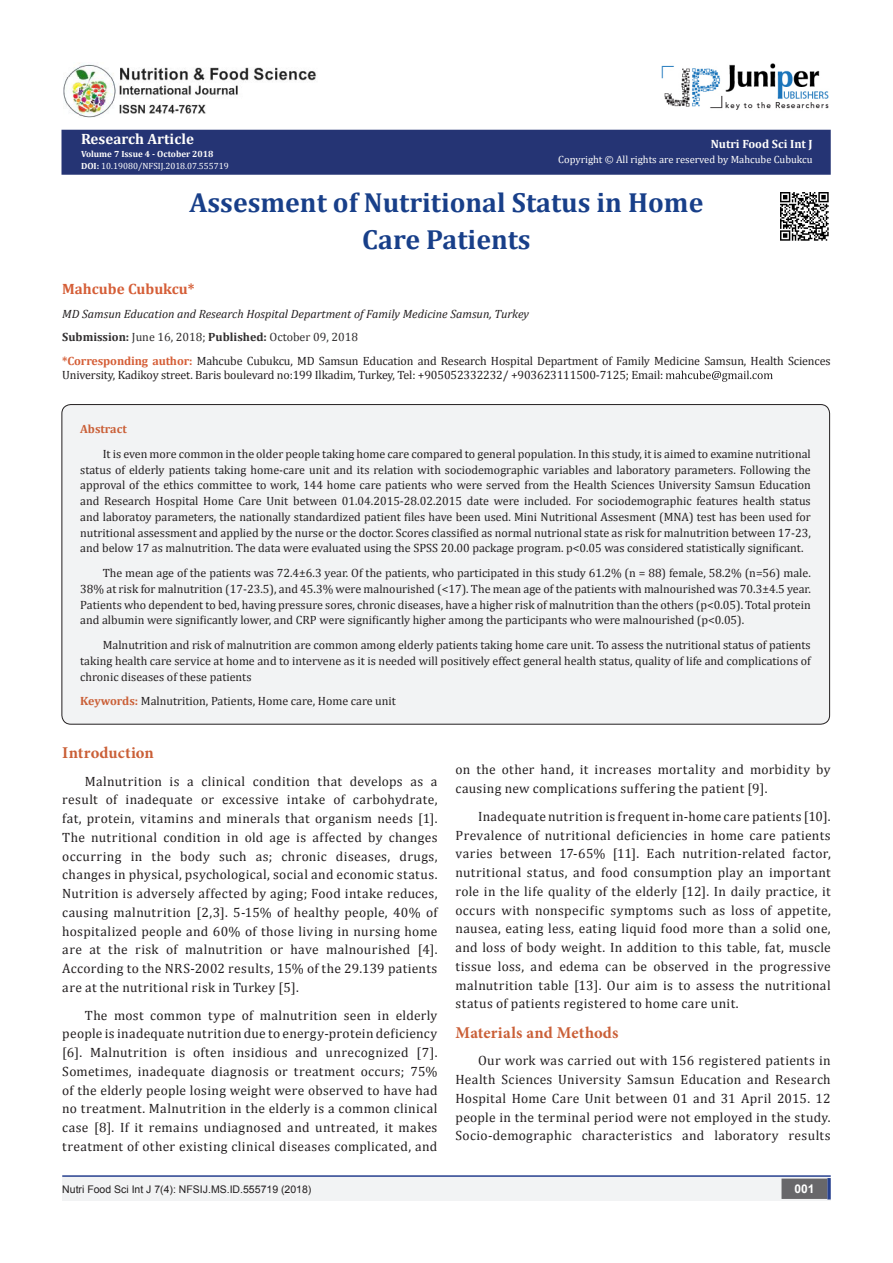
<style>
.page{position:relative;width:893px;height:1263px;background:#fff}
.page>*{position:absolute;margin:0;border:0;box-sizing:border-box;transform-origin:0 0}
.t1{font:700 27.75px "Cambria";color:#183f89}
.t2{font:700 16.5px "Minion Pro";letter-spacing:.01em;color:#ca5f37}
.t3{font:700 15px "Cambria";color:#fffefc}
.t4{font:700 15px "Cambria";color:#d55e37}
.t5{font:13.5px/18.8px "Cambria";letter-spacing:.025em;color:#231f20;text-align:justify}
.t6{font:12px/15.8px "Cambria";letter-spacing:-.01em;color:#231f20;text-align:justify}
.t7{font:italic 12px "Cambria";color:#231f20}
.t8{font:12px "Cambria";color:#312f30}
.t9{font:700 12px "Cambria";color:#fffefc}
.t10{font:700 12px "Cambria";color:#ca5f37}
.t11{font:700 12px "Arial";color:#fff}
.t12{font:10.5px "Cambria";color:#fffefc}
.t13{font:10.5px "Arial";color:#231f20}
.t14{font:9px "Cambria";color:#fff}
.t15{font:700 9px "Cambria";color:#fffefc}
.s1{font-weight:700;color:#fffefc}
.s2{font-weight:700}
.s3{font-weight:700;color:#d55e37}
.s4{font-weight:700;color:#ca5f37}
</style>
<div class="page">
<div style="left:62px;top:130px;width:768px;height:44px;background:#253474"></div>
<div style="left:62px;top:130px;width:769px;height:45px;border:2px solid #253474"></div>
<svg style="left:666px;top:371px;width:107px;height:11px"></svg>
<hr style="left:62px;top:1175px;width:769px;height:2px;background:#253f8e">
<div style="left:62px;top:1177px;width:495px;height:24px;background:#f2f3f4"></div>
<div style="left:557px;top:1177px;width:274px;height:24px;background:#f2f3f4"></div>
<div style="left:782px;top:1179px;width:45px;height:19px;background:#68676a"></div>
<div style="left:781px;top:1178px;width:46px;height:21px;border:2px solid #68676a"></div>
<svg style="left:827px;top:1178px;width:4px;height:21px"></svg>
<img style="left:661px;top:63px;width:168px;height:47px">
<img style="left:63px;top:63px;width:254px;height:55px">
<div style="left:62px;top:405px;width:768px;height:319px;background:#f2f3f4;border-radius:9px"></div>
<img style="left:780px;top:192px;width:49px;height:49px">
<p class="t3" style="left:81px;top:129px;width:114px">Research Article</p>
<p class="t15" style="left:81px;top:147px;width:134px">Volume 7 Issue 4 - October 2018</p>
<p class="t14" style="left:81px;top:160px;width:149px"><span class="s1">DOI</span><span class="s2">:</span> 10.19080/NFSIJ.2018.07.555719</p>
<p class="t9" style="left:711px;top:135px;width:103px">Nutri Food Sci Int J</p>
<p class="t12" style="left:558px;top:153px;width:256px">Copyright © All rights are reserved by Mahcube Cubukcu</p>
<p class="t1" style="left:189px;top:183px;width:515px">Assesment of Nutritional Status in Home</p>
<p class="t1" style="left:362px;top:220px;width:170px">Care Patients</p>
<p class="t4" style="left:62px;top:279px;width:134px">Mahcube Cubukcu*</p>
<p class="t7" style="left:62px;top:305px;width:468px">MD Samsun Education and Research Hospital Department of Family Medicine Samsun, Turkey</p>
<p class="t8" style="left:62px;top:330px;width:297px"><span class="s2">Submission:</span> June 16, 2018; <span class="s2">Published:</span> October 09, 2018</p>
<p class="t6" style="left:62px;top:353px;width:770px;line-height:14.4px"><span class="s3">*Corresponding author:</span> Mahcube Cubukcu, MD Samsun Education and Research Hospital Department of Family Medicine Samsun, Health Sciences<br>University, Kadikoy street. Baris boulevard no:199 Ilkadim, Turkey, Tel: +905052332232/ +903623111500-7125; Email:</p>
<p class="t10" style="left:80px;top:420px;width:48px">Abstract</p>
<p class="t6" style="left:80px;top:446px;width:732px;text-indent:22px">It is even more common in the older people taking home care compared to general population. In this study, it is aimed to examine nutritional status of elderly patients taking home-care unit and its relation with sociodemographic variables and laboratory parameters. Following the approval of the ethics committee to work, 144 home care patients who were served from the Health Sciences University Samsun Education and Research Hospital Home Care Unit between 01.04.2015-28.02.2015 date were included. For sociodemographic features health status and laboratoy parameters, the nationally standardized patient files have been used. Mini Nutritional Assesment (MNA) test has been used for nutritional assessment and applied by the nurse or the doctor. Scores classified as normal nutrional state as risk for malnutrition between 17-23, and below 17 as malnutrition. The data were evaluated using the SPSS 20.00 package program. p&lt;0.05 was considered statistically significant.</p>
<p class="t6" style="left:80px;top:565px;width:732px;text-indent:22px">The mean age of the patients was 72.4±6.3 year. Of the patients, who participated in this study 61.2% (n = 88) female, 58.2% (n=56) male.<br>38% at risk for malnutrition (17-23.5), and 45.3% were malnourished (&lt;17). The mean age of the patients with malnourished was 70.3±4.5 year.<br>Patients who dependent to bed, having pressure sores, chronic diseases, have a higher risk of malnutrition than the others (p&lt;0.05). Total protein and albumin were significantly lower, and CRP were significantly higher among the participants who were malnourished (p&lt;0.05).</p>
<p class="t6" style="left:80px;top:637px;width:732px;text-indent:22px">Malnutrition and risk of malnutrition are common among elderly patients taking home care unit. To assess the nutritional status of patients taking health care service at home and to intervene as it is needed will positively effect general health status, quality of life and complications of chronic diseases of these patients</p>
<p class="t6" style="left:80px;top:693px;width:317px"><span class="s4">Keywords:</span> Malnutrition, Patients, Home care, Home care unit</p>
<p class="t2" style="left:62px;top:741px;width:93px">Introduction</p>
<p class="t5" style="left:62px;top:771px;width:377px;text-indent:22px">Malnutrition is a clinical condition that develops as a result of inadequate or excessive intake of carbohydrate, fat, protein, vitamins and minerals that organism needs [1].<br>The nutritional condition in old age is affected by changes occurring in the body such as; chronic diseases, drugs, changes in physical, psychological, social and economic status.<br>Nutrition is adversely affected by aging; Food intake reduces, causing malnutrition [2,3]. 5-15% of healthy people, 40% of hospitalized people and 60% of those living in nursing home are at the risk of malnutrition or have malnourished [4].<br>According to the NRS-2002 results, 15% of the 29.139 patients are at the nutritional risk in Turkey [5].</p>
<p class="t5" style="left:62px;top:1005px;width:377px;text-indent:22px">The most common type of malnutrition seen in elderly people is inadequate nutrition due to energy-protein deficiency [6]. Malnutrition is often insidious and unrecognized [7].<br>Sometimes, inadequate diagnosis or treatment occurs; 75% of the elderly people losing weight were observed to have had no treatment. Malnutrition in the elderly is a common clinical case [8]. If it remains undiagnosed and untreated, it makes treatment of other existing clinical diseases complicated, and</p>
<p class="t5" style="left:455px;top:760px;width:377px">on the other hand, it increases mortality and morbidity by causing new complications suffering the patient [9].</p>
<p class="t5" style="left:455px;top:807px;width:377px;text-indent:22px">Inadequate nutrition is frequent in-home care patients [10].<br>Prevalence of nutritional deficiencies in home care patients varies between 17-65% [11]. Each nutrition-related factor, nutritional status, and food consumption play an important role in the life quality of the elderly [12]. In daily practice, it occurs with nonspecific symptoms such as loss of appetite, nausea, eating less, eating liquid food more than a solid one, and loss of body weight. In addition to this table, fat, muscle tissue loss, and edema can be observed in the progressive malnutrition table [13]. Our aim is to assess the nutritional status of patients registered to home care unit.</p>
<p class="t2" style="left:455px;top:1021px;width:165px">Materials and Methods</p>
<p class="t5" style="left:455px;top:1051px;width:377px;text-indent:22px">Our work was carried out with 156 registered patients in Health Sciences University Samsun Education and Research Hospital Home Care Unit between 01 and 31 April 2015. 12 people in the terminal period were not employed in the study.<br>Socio-demographic characteristics and laboratory results</p>
<p class="t13" style="left:62px;top:1182px;width:251px">Nutri Food Sci Int J 7(4): NFSIJ.MS.ID.555719 (2018)</p>
<p class="t11" style="left:794px;top:1181px;width:22px">001</p>
</div>
